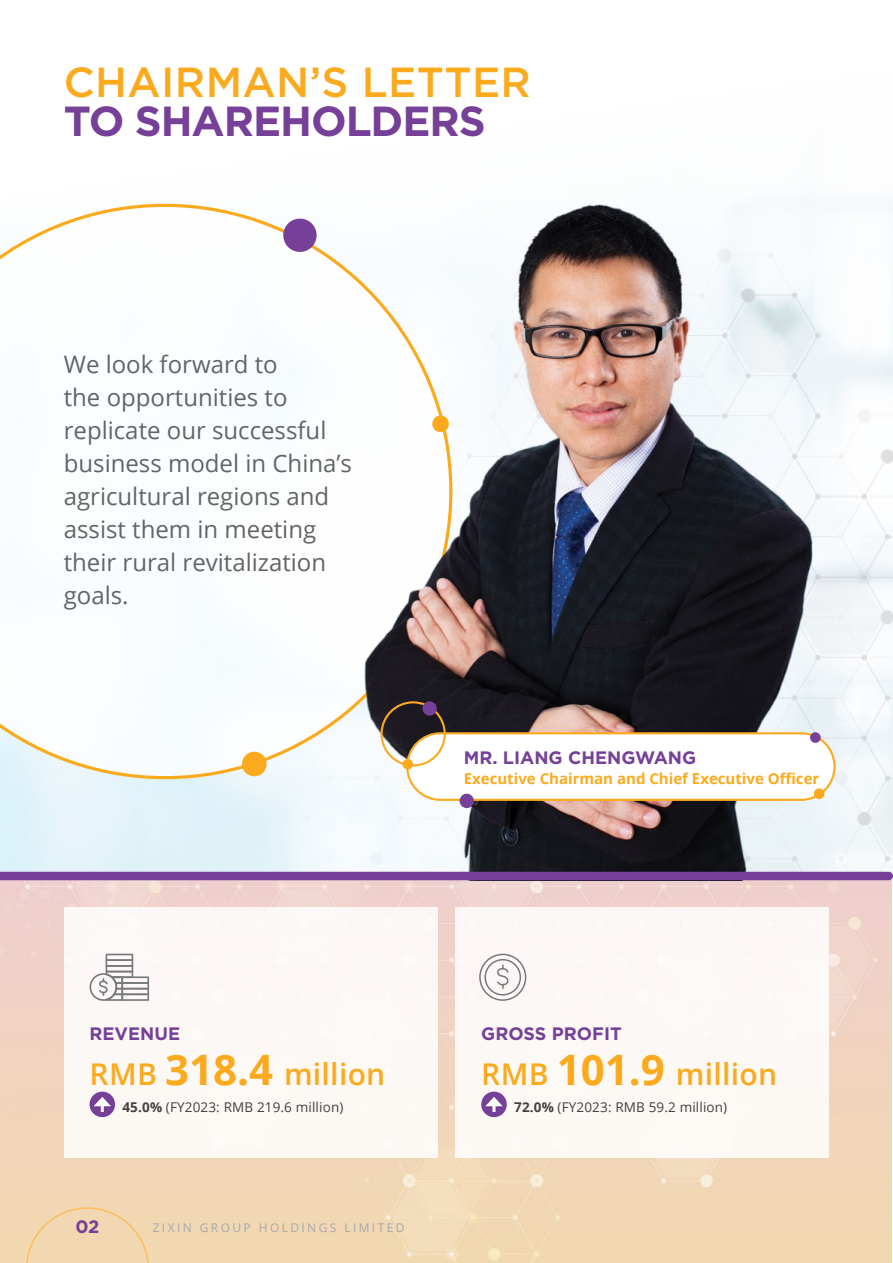
<style>
.page{position:relative;width:893px;height:1263px;background:#fff}
.page>*{position:absolute;margin:0;border:0;box-sizing:border-box;transform-origin:0 0}
.t1{font:500 42px "Gotham";letter-spacing:.01em;color:#fbaa1e}
.t2{font:700 42px "Gotham";letter-spacing:-.025em;color:#763f98}
.t3{font:600 30px "Open Sans";letter-spacing:.01em;color:#fbaa1e}
.t4{font:24px/33px "Open Sans";color:#636466}
.t5{font:700 18px "Gotham";color:#763f98}
.t6{font:700 15px "Open Sans";color:#fbaa1e}
.t7{font:13.5px "Open Sans";letter-spacing:.01em;color:#414042}
.t8{font:12px "Open Sans";letter-spacing:.2em;color:#a7a9ac}
.s1{font-weight:700;font-size:42px}
.s2{font-weight:700}
</style>
<div class="page">
<img style="left:189px;top:249px;width:703px;height:623px">
<svg style="left:0;top:203px;width:313px;height:610px"></svg>
<svg style="left:281px;top:217px;width:32px;height:37px"></svg>
<svg style="left:240px;top:750px;width:28px;height:28px"></svg>
<img style="left:313px;top:151px;width:544px;height:721px">
<div style="left:64px;top:907px;width:373px;height:251px;background:#fcf8f5"></div>
<div style="left:455px;top:907px;width:374px;height:251px;background:#fcf8f5"></div>
<div style="left:407px;top:733px;width:427px;height:67px;background:#fff;border-radius:33px"></div>
<div style="left:406px;top:732px;width:430px;height:69px;border:2px solid #fbaa1e;border-radius:33px"></div>
<div style="left:380px;top:701px;width:66px;height:65px;border:2px solid #fbaa1e;border-radius:50%"></div>
<div style="left:810px;top:732px;width:11px;height:11px;background:#763f98;border-radius:50%"></div>
<div style="left:422px;top:701px;width:15px;height:15px;background:#763f98;border-radius:50%"></div>
<div style="left:460px;top:794px;width:14px;height:14px;background:#763f98;border-radius:50%"></div>
<div style="left:402px;top:759px;width:11px;height:10px;background:#fbaa1e;border-radius:50%"></div>
<div style="left:814px;top:788px;width:10px;height:11px;background:#fbaa1e;border-radius:50%"></div>
<div style="left:0;top:872px;width:893px;height:8px;background:#763f98"></div>
<svg style="left:90px;top:954px;width:59px;height:47px"></svg>
<svg style="left:479px;top:954px;width:47px;height:47px"></svg>
<div style="left:90px;top:1091px;width:25px;height:26px;background:#763f98;border-radius:50%"></div>
<svg style="left:94px;top:1097px;width:17px;height:15px"></svg>
<svg style="left:481px;top:1091px;width:26px;height:26px"></svg>
<svg style="left:485px;top:1097px;width:18px;height:15px"></svg>
<div style="left:26px;top:1207px;width:123px;height:56px;background:#f1d8b0"></div>
<h1 class="t1" style="left:64px;top:55px;width:469px">CHAIRMAN’S LETTER</h1>
<h1 class="t2" style="left:64px;top:94px;width:423px">TO SHAREHOLDERS</h1>
<p class="t4" style="left:64px;top:347px;width:290px">We look forward to<br>the opportunities to replicate our successful business model in China’s agricultural regions and assist them in meeting their rural revitalization goals.</p>
<p class="t5" style="left:464px;top:746px;width:234px">MR. LIANG CHENGWANG</p>
<p class="t6" style="left:464px;top:767px;width:357px">Executive Chairman and Chief Executive Officer</p>
<p class="t5" style="left:90px;top:1021px;width:92px">REVENUE</p>
<p class="t3" style="left:90px;top:1053px;width:297px">RMB <span class="s1">318.4</span> million</p>
<p class="t7" style="left:122px;top:1097px;width:222px"><span class="s2">45.0%</span> (FY2023: RMB 219.6 million)</p>
<p class="t5" style="left:75px;top:1214px;width:26px">02</p>
<p class="t8" style="left:153px;top:1219px;width:253px">ZIXIN GROUP HOLDINGS LIMITED</p>
<p class="t5" style="left:481px;top:1021px;width:142px">GROSS PROFIT</p>
<p class="t3" style="left:481px;top:1053px;width:297px">RMB <span class="s1">101.9</span> million</p>
<p class="t7" style="left:514px;top:1097px;width:215px"><span class="s2">72.0%</span> (FY2023: RMB 59.2 million)</p>
</div>
